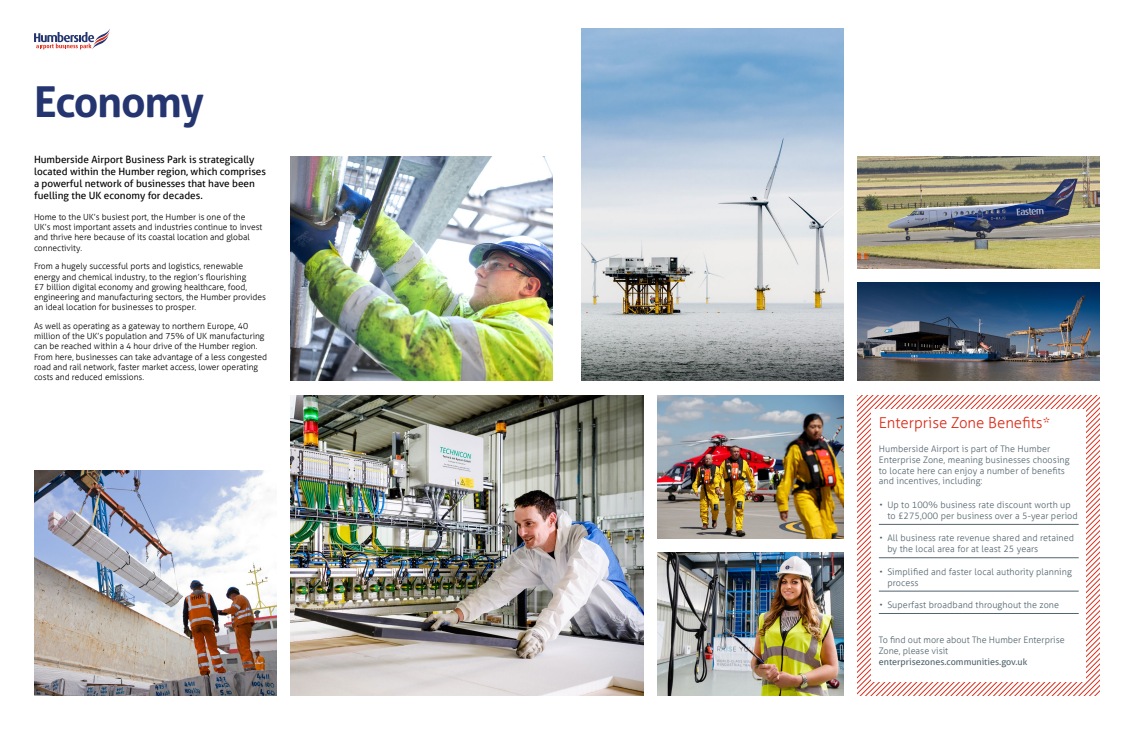
<style>
.page{position:relative;width:1134px;height:752px;background:#fff}
.page>*{position:absolute;margin:0;border:0;box-sizing:border-box;transform-origin:0 0}
.t1{font:700 42.7px "Aller";letter-spacing:-.03em;color:#243570}
.t2{font:300 15px "Aller Trial";color:#dc2c19}
.t3{font:10px/12px "Aller Trial";color:#000}
.t4{font:300 9px/10.8px "Aller Trial";letter-spacing:.01em;color:#52646d}
.t5{font:9px "Aller Trial";color:#52646d}
.t6{font:300 8.5px/10.2px "Aller Trial";color:#000}
</style>
<div class="page">
<img style="left:657px;top:395px;width:186px;height:142px">
<img style="left:857px;top:156px;width:243px;height:112px">
<img style="left:34px;top:470px;width:242px;height:225px">
<img style="left:857px;top:282px;width:243px;height:98px">
<svg style="left:857px;top:395px;width:243px;height:299px"></svg>
<div style="left:872px;top:409px;width:214px;height:272px;background:#fff"></div>
<hr style="left:879px;top:524px;width:200px;height:1px;background:#52646d">
<hr style="left:879px;top:557px;width:200px;height:1px;background:#52646d">
<hr style="left:879px;top:590px;width:200px;height:1px;background:#52646d">
<hr style="left:879px;top:613px;width:200px;height:1px;background:#52646d">
<svg style="left:34px;top:29px;width:76px;height:21px"></svg>
<img style="left:291px;top:156px;width:262px;height:224px">
<img style="left:291px;top:395px;width:352px;height:300px">
<img style="left:581px;top:28px;width:262px;height:352px">
<img style="left:657px;top:552px;width:186px;height:143px">
<h1 class="t1" style="left:34px;top:75px;width:171px">Economy</h1>
<p class="t3" style="left:34px;top:154px;width:234px">Humberside Airport Business Park is strategically located within the Humber region, which comprises a powerful network of businesses that have been fuelling the UK economy for decades.</p>
<p class="t6" style="left:34px;top:212px;width:230px">Home to the UK’s busiest port, the Humber is one of the UK’s most important assets and industries continue to invest and thrive here because of its coastal location and global connectivity.</p>
<p class="t6" style="left:34px;top:261px;width:234px">From a hugely successful ports and logistics, renewable energy and chemical industry, to the region’s flourishing<br>£7 billion digital economy and growing healthcare, food, engineering and manufacturing sectors, the Humber provides an ideal location for businesses to prosper.</p>
<p class="t6" style="left:34px;top:320px;width:235px">As well as operating as a gateway to northern Europe, 40 million of the UK’s population and 75% of UK manufacturing can be reached within a 4 hour drive of the Humber region.<br>From here, businesses can take advantage of a less congested road and rail network, faster market access, lower operating costs and reduced emissions.</p>
<h2 class="t2" style="left:879px;top:413px;width:173px">Enterprise Zone Benefits*</h2>
<p class="t4" style="left:879px;top:443px;width:192px">Humberside Airport is part of The Humber Enterprise Zone, meaning businesses choosing to locate here can enjoy a number of benefits and incentives, including:</p>
<p class="t4" style="left:887px;top:499px;width:192px;text-indent:-8px">• Up to 100% business rate discount worth up to £275,000 per business over a 5-year period</p>
<p class="t4" style="left:887px;top:532px;width:188px;text-indent:-8px">• All business rate revenue shared and retained by the local area for at least 25 years</p>
<p class="t4" style="left:887px;top:566px;width:186px;text-indent:-8px">• Simplified and faster local authority planning process</p>
<p class="t4" style="left:879px;top:599px;width:181px">• Superfast broadband throughout the zone</p>
<p class="t4" style="left:879px;top:634px;width:187px">To find out more about The Humber Enterprise<br>Zone, please visit</p>
<p class="t5" style="left:879px;top:655px;width:150px">enterprisezones.communities.gov.uk</p>
</div>
